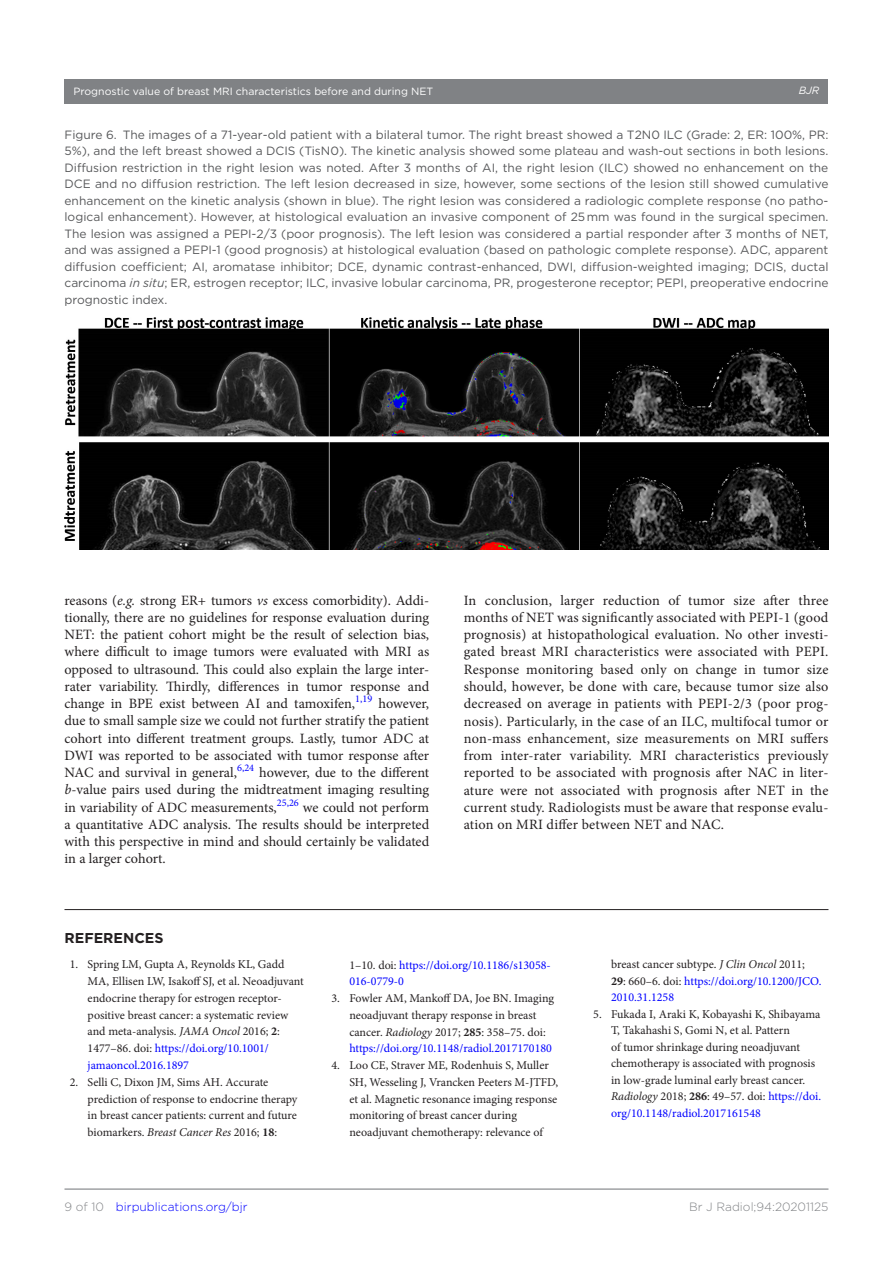
<style>
.page{position:relative;width:893px;height:1263px;background:#fff}
.page>*{position:absolute;margin:0;border:0;box-sizing:border-box;transform-origin:0 0}
.t1{font:14.25px/17.2px "Minion Pro";letter-spacing:.005em;color:#231f20;text-align:justify}
.t2{font:700 14.25px "Gotham";color:#231f20}
.t3{font:12px/16.5px "Gotham";color:#57585a;text-align:justify}
.t4{font:12px/16.8px "Minion Pro";color:#231f20}
.t5{font:12px/16.5px "Minion Pro";color:#00f}
.t6{font:300 12px "Gotham";color:#00f}
.t7{font:300 12px "Gotham";color:#808285}
.t8{font:10.5px "Gotham";color:#fff}
.t9{font:italic 10.5px "Gotham";color:#fff}
.s1{font-style:italic}
.s2{font-weight:700}
.s3{color:#00f}
.s4{color:#231f20}
.s5{font-style:italic;color:#231f20}
.s6{font-weight:700;color:#231f20}
.s7{color:#808285}
</style>
<div class="page">
<hr style="left:64px;top:1188px;width:764px;height:2px;background:#808285">
<div style="left:64px;top:79px;width:764px;height:24px;background:#808285"></div>
<img style="left:64px;top:318px;width:764px;height:231px">
<hr style="left:64px;top:909px;width:764px;height:1px;background:#231f20">
<p class="t8" style="left:74px;top:85px;width:361px">Prognostic value of breast MRI characteristics before and during NET</p>
<p class="t9" style="left:799px;top:85px;width:22px">BJR</p>
<p class="t3" style="left:64px;top:126px;width:765px">Figure 6. The images of a 71-year-old patient with a bilateral tumor. The right breast showed a T2N0 ILC (Grade: 2, ER: 100%, PR:<br>5%), and the left breast showed a DCIS (TisN0). The kinetic analysis showed some plateau and wash-out sections in both lesions.<br>Diffusion restriction in the right lesion was noted. After 3 months of AI, the right lesion (ILC) showed no enhancement on the DCE and no diffusion restriction. The left lesion decreased in size, however, some sections of the lesion still showed cumulative enhancement on the kinetic analysis (shown in blue). The right lesion was considered a radiologic complete response (no patho&shy;logical enhancement). However, at histological evaluation an invasive component of 25 mm was found in the surgical specimen.<br>The lesion was assigned a PEPI-2/3 (poor prognosis). The left lesion was considered a partial responder after 3 months of NET, and was assigned a PEPI-1 (good prognosis) at histological evaluation (based on pathologic complete response). ADC, apparent diffusion coefficient; AI, aromatase inhibitor; DCE, dynamic contrast-enhanced, DWI, diffusion-weighted imaging; DCIS, ductal carcinoma <span class="s1">in situ</span>; ER, estrogen receptor; ILC, invasive lobular carcinoma, PR, progesterone receptor; PEPI, preoperative endocrine prognostic index.</p>
<p class="t1" style="left:64px;top:591px;width:366px">reasons (<span class="s1">e.g.</span> strong ER+ tumors <span class="s1">vs</span> excess comorbidity). Addi&shy;tionally, there are no guidelines for response evaluation during NET: the patient cohort might be the result of selection bias, where difficult to image tumors were evaluated with MRI as opposed to ultrasound. This could also explain the large inter&shy;rater variability. Thirdly, differences in tumor response and change in BPE exist between AI and tamoxifen,<sup>1,19</sup> however, due to small sample size we could not further stratify the patient cohort into different treatment groups. Lastly, tumor ADC at DWI was reported to be associated with tumor response after NAC and survival in general,<sup>6,24</sup> however, due to the different <span class="s1">b</span>-value pairs used during the midtreatment imaging resulting in variability of ADC measurements,<sup>25,26</sup> we could not perform a quantitative ADC analysis. The results should be interpreted with this perspective in mind and should certainly be validated in a larger cohort.</p>
<p class="t1" style="left:464px;top:592px;width:366px">In conclusion, larger reduction of tumor size after three months of NET was significantly associated with PEPI-1 (good prognosis) at histopathological evaluation. No other investi&shy;gated breast MRI characteristics were associated with PEPI.<br>Response monitoring based only on change in tumor size should, however, be done with care, because tumor size also decreased on average in patients with PEPI-2/3 (poor prog&shy;nosis). Particularly, in the case of an ILC, multifocal tumor or non-mass enhancement, size measurements on MRI suffers from inter-rater variability. MRI characteristics previously reported to be associated with prognosis after NAC in liter&shy;ature were not associated with prognosis after NET in the current study. Radiologists must be aware that response evalu&shy;ation on MRI differ between NET and NAC.</p>
<p class="t2" style="left:64px;top:928px;width:101px">REFERENCES</p>
<p class="t4" style="left:88px;top:956px;width:218px;text-indent:-18px">1. Spring LM, Gupta A, Reynolds KL, Gadd MA, Ellisen LW, Isakoff SJ, et al. Neoadjuvant endocrine therapy for estrogen receptor&shy;positive breast cancer: a systematic review and meta-analysis. <span class="s1">JAMA Oncol</span> 2016; <span class="s2">2</span>:<br>1477–86. doi: <span class="s3">https://doi.org/10.1001/ jamaoncol.2016.1897</span></p>
<p class="t4" style="left:88px;top:1073px;width:211px;text-indent:-18px">2. Selli C, Dixon JM, Sims AH. Accurate prediction of response to endocrine therapy in breast cancer patients: current and future biomarkers. <span class="s1">Breast Cancer Res</span> 2016; <span class="s2">18</span>:</p>
<p class="t5" style="left:349px;top:956px;width:203px"><span class="s4">1–10. doi:</span> https://doi.org/10.1186/s13058-<br>016-0779-0</p>
<p class="t4" style="left:349px;top:990px;width:206px;text-indent:-18px">3. Fowler AM, Mankoff DA, Joe BN. Imaging neoadjuvant therapy response in breast cancer. <span class="s1">Radiology</span> 2017; <span class="s2">285</span>: 358–75. doi: <span class="s3">https://doi.org/10.1148/radiol.2017170180</span></p>
<p class="t4" style="left:349px;top:1057px;width:210px;text-indent:-18px">4. Loo CE, Straver ME, Rodenhuis S, Muller SH, Wesseling J, Vrancken Peeters M-JTFD, et al. Magnetic resonance imaging response monitoring of breast cancer during neoadjuvant chemotherapy: relevance of</p>
<p class="t5" style="left:611px;top:956px;width:212px"><span class="s4">breast cancer subtype.</span> <span class="s5">J Clin Oncol</span> <span class="s4">2011;<br></span><span class="s6">29</span><span class="s4">: 660–6. doi:</span> https://doi.org/10.1200/JCO.<br>2010.31.1258</p>
<p class="t4" style="left:611px;top:1006px;width:212px;text-indent:-18px">5. Fukada I, Araki K, Kobayashi K, Shibayama T, Takahashi S, Gomi N, et al. Pattern<br>of tumor shrinkage during neoadjuvant chemotherapy is associated with prognosis in low-grade luminal early breast cancer.<br><span class="s1">Radiology</span> 2018; <span class="s2">286</span>: 49–57. doi: <span class="s3">https://doi. org/10.1148/radiol.2017161548</span></p>
<p class="t6" style="left:64px;top:1199px;width:185px"><span class="s7">9 of 10</span> birpublications.org/bjr</p>
<p class="t7" style="left:689px;top:1199px;width:141px">Br J Radiol;94:20201125</p>
</div>
